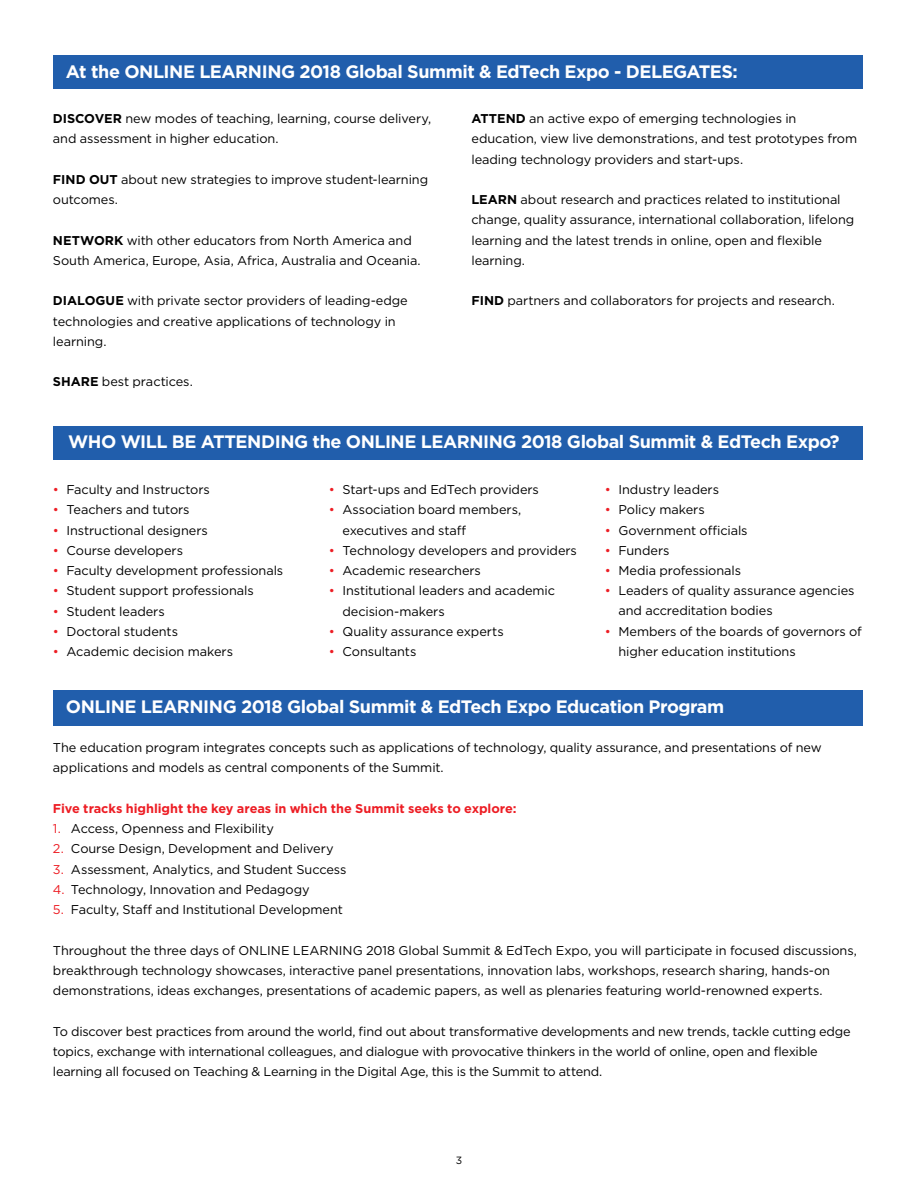
<style>
.page{position:relative;width:918px;height:1188px;background:#fff}
.page>*{position:absolute;margin:0;border:0;box-sizing:border-box;transform-origin:0 0}
.t1{font:700 18px "Gotham";letter-spacing:-.025em;color:#fff}
.t2{font:12.75px/20.2px "Gotham";letter-spacing:-.005em;color:#000}
.t3{font:700 12.75px "Gotham";letter-spacing:-.005em;color:#ed1d24}
.t4{font:10.5px "Gotham";color:#000}
.s1{font-weight:700}
.s2{color:#ed1d24}
</style>
<div class="page">
<div style="left:53px;top:55px;width:810px;height:34px;background:#215eac"></div>
<div style="left:53px;top:426px;width:810px;height:34px;background:#215eac"></div>
<div style="left:53px;top:690px;width:810px;height:36px;background:#215eac"></div>
<h1 class="t1" style="left:66px;top:59px;width:673px">At the ONLINE LEARNING 2018 Global Summit &amp; EdTech Expo - DELEGATES:</h1>
<p class="t2" style="left:53px;top:108px;width:380px"><span class="s1">DISCOVER</span> new modes of teaching, learning, course delivery, and assessment in higher education.</p>
<p class="t2" style="left:53px;top:169px;width:377px"><span class="s1">FIND OUT</span> about new strategies to improve student-learning outcomes.</p>
<p class="t2" style="left:53px;top:230px;width:369px"><span class="s1">NETWORK</span> with other educators from North America and<br>South America, Europe, Asia, Africa, Australia and Oceania.</p>
<p class="t2" style="left:53px;top:290px;width:356px"><span class="s1">DIALOGUE</span> with private sector providers of leading-edge technologies and creative applications of technology in learning.</p>
<p class="t2" style="left:53px;top:371px;width:141px"><span class="s1">SHARE</span> best practices.</p>
<p class="t2" style="left:471px;top:108px;width:387px"><span class="s1">ATTEND</span> an active expo of emerging technologies in education, view live demonstrations, and test prototypes from leading technology providers and start-ups.</p>
<p class="t2" style="left:471px;top:189px;width:384px"><span class="s1">LEARN</span> about research and practices related to institutional change, quality assurance, international collaboration, lifelong learning and the latest trends in online, open and flexible learning.</p>
<p class="t2" style="left:471px;top:290px;width:365px"><span class="s1">FIND</span> partners and collaborators for projects and research.</p>
<h1 class="t1" style="left:68px;top:430px;width:773px">WHO WILL BE ATTENDING the ONLINE LEARNING 2018 Global Summit &amp; EdTech Expo?</h1>
<p class="t2" style="left:53px;top:479px;width:158px"><span class="s2">•</span> Faculty and Instructors</p>
<p class="t2" style="left:53px;top:499px;width:138px"><span class="s2">•</span> Teachers and tutors</p>
<p class="t2" style="left:53px;top:520px;width:156px"><span class="s2">•</span> Instructional designers</p>
<p class="t2" style="left:53px;top:540px;width:132px"><span class="s2">•</span> Course developers</p>
<p class="t2" style="left:53px;top:560px;width:232px"><span class="s2">•</span> Faculty development professionals</p>
<p class="t2" style="left:53px;top:580px;width:202px"><span class="s2">•</span> Student support professionals</p>
<p class="t2" style="left:53px;top:601px;width:113px"><span class="s2">•</span> Student leaders</p>
<p class="t2" style="left:53px;top:621px;width:127px"><span class="s2">•</span> Doctoral students</p>
<p class="t2" style="left:53px;top:641px;width:182px"><span class="s2">•</span> Academic decision makers</p>
<p class="t2" style="left:605px;top:479px;width:116px"><span class="s2">•</span> Industry leaders</p>
<p class="t2" style="left:605px;top:499px;width:101px"><span class="s2">•</span> Policy makers</p>
<p class="t2" style="left:605px;top:520px;width:144px"><span class="s2">•</span> Government officials</p>
<p class="t2" style="left:605px;top:540px;width:66px"><span class="s2">•</span> Funders</p>
<p class="t2" style="left:605px;top:560px;width:138px"><span class="s2">•</span> Media professionals</p>
<p class="t2" style="left:618px;top:580px;width:238px;text-indent:-14px"><span class="s2">•</span> Leaders of quality assurance agencies and accreditation bodies</p>
<p class="t2" style="left:618px;top:621px;width:245px;text-indent:-14px"><span class="s2">•</span> Members of the boards of governors of higher education institutions</p>
<p class="t2" style="left:329px;top:479px;width:212px"><span class="s2">•</span> Start-ups and EdTech providers</p>
<p class="t2" style="left:342px;top:499px;width:180px;text-indent:-14px"><span class="s2">•</span> Association board members, executives and staff</p>
<p class="t2" style="left:329px;top:540px;width:250px"><span class="s2">•</span> Technology developers and providers</p>
<p class="t2" style="left:329px;top:560px;width:154px"><span class="s2">•</span> Academic researchers</p>
<p class="t2" style="left:342px;top:580px;width:214px;text-indent:-14px"><span class="s2">•</span> Institutional leaders and academic decision-makers</p>
<p class="t2" style="left:329px;top:621px;width:176px"><span class="s2">•</span> Quality assurance experts</p>
<p class="t2" style="left:329px;top:641px;width:89px"><span class="s2">•</span> Consultants</p>
<h1 class="t1" style="left:66px;top:695px;width:660px">ONLINE LEARNING 2018 Global Summit &amp; EdTech Expo Education Program</h1>
<p class="t2" style="left:53px;top:737px;width:770px">The education program integrates concepts such as applications of technology, quality assurance, and presentations of new applications and models as central components of the Summit.</p>
<p class="t3" style="left:53px;top:800px;width:465px">Five tracks highlight the key areas in which the Summit seeks to explore:</p>
<p class="t2" style="left:53px;top:818px;width:222px"><span class="s2">1.</span> Access, Openness and Flexibility</p>
<p class="t2" style="left:53px;top:839px;width:282px"><span class="s2">2.</span> Course Design, Development and Delivery</p>
<p class="t2" style="left:53px;top:859px;width:295px"><span class="s2">3.</span> Assessment, Analytics, and Student Success</p>
<p class="t2" style="left:53px;top:879px;width:258px"><span class="s2">4.</span> Technology, Innovation and Pedagogy</p>
<p class="t2" style="left:53px;top:899px;width:292px"><span class="s2">5.</span> Faculty, Staff and Institutional Development</p>
<p class="t2" style="left:53px;top:940px;width:806px">Throughout the three days of ONLINE LEARNING 2018 Global Summit &amp; EdTech Expo, you will participate in focused discussions, breakthrough technology showcases, interactive panel presentations, innovation labs, workshops, research sharing, hands-on demonstrations, ideas exchanges, presentations of academic papers, as well as plenaries featuring world-renowned experts.</p>
<p class="t2" style="left:53px;top:1021px;width:799px">To discover best practices from around the world, find out about transformative developments and new trends, tackle cutting edge topics, exchange with international colleagues, and dialogue with provocative thinkers in the world of online, open and flexible learning all focused on Teaching &amp; Learning in the Digital Age, this is the Summit to attend.</p>
<p class="t4" style="left:456px;top:1153px;width:8px">3</p>
</div>
